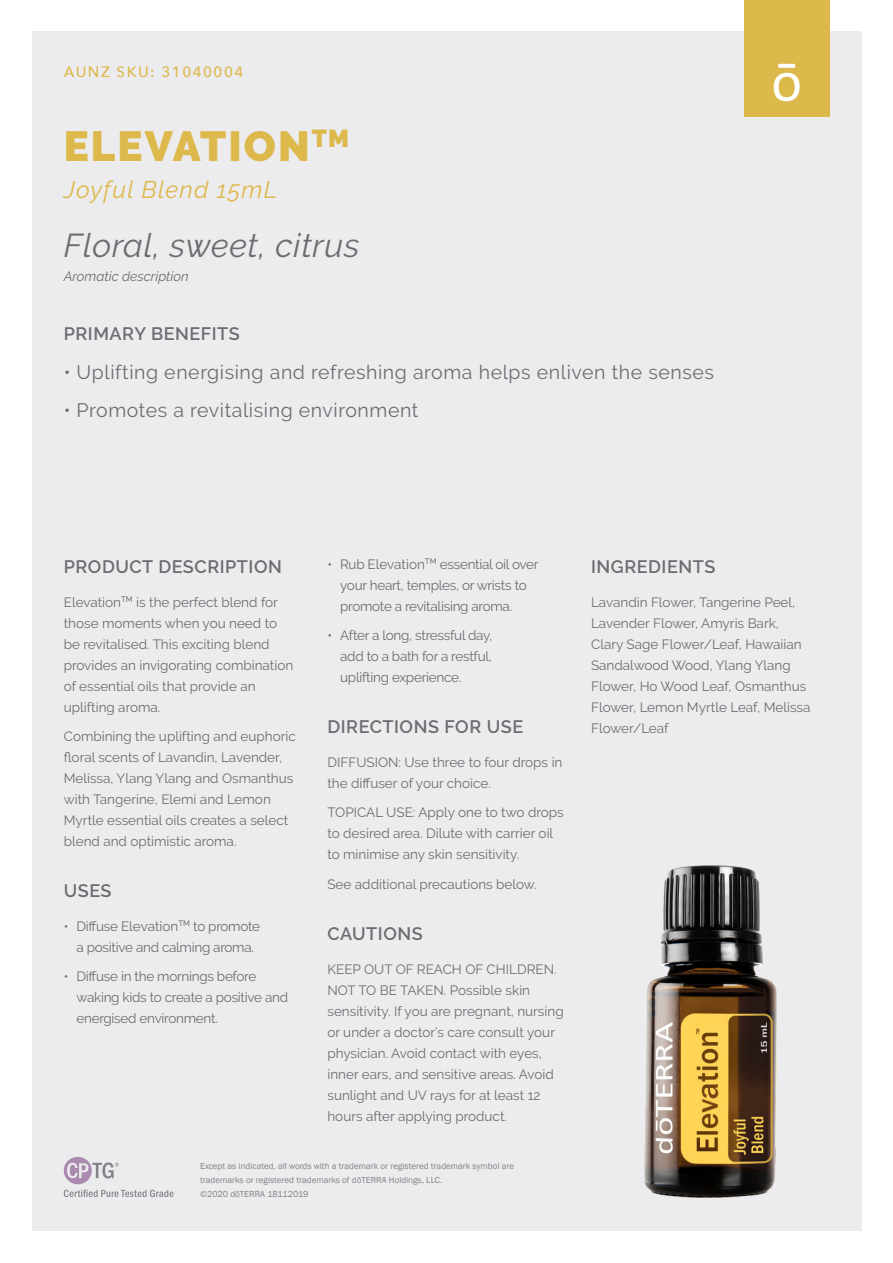
<style>
.page{position:relative;width:893px;height:1263px;background:#fff}
.page>*{position:absolute;margin:0;border:0;box-sizing:border-box;transform-origin:0 0}
.Product_Name{font:900 42px "Raleway";letter-spacing:.05em;color:#ddb84b}
.Armoatic_Description{font:italic 33px "Raleway";letter-spacing:.02em;color:#6c6d70}
.Botanical_Name{font:italic 24px "Raleway";letter-spacing:.05em;color:#ddb84b}
.t1{font:19.5px "Raleway";letter-spacing:.03em;color:#6c6d70}
.SUB_HEADER{font:600 18px "Raleway";letter-spacing:.03em;color:#6c6d70}
.Tag_details{font:500 15px "Avenir Next";letter-spacing:.1em;color:#ddb84b}
.description{font:13.5px/21px "Raleway";color:#6c6d70}
.description-2{font:13.5px/21px "Raleway";letter-spacing:-.02em;color:#6c6d70}
.description-3{font:italic 13.5px "Raleway";color:#6c6d70}
.t2{font:9px/14.1px "Franklin Gothic";color:#808285}
</style>
<div class="page">
<div style="left:32px;top:32px;width:829px;height:1199px;background:#ececee"></div>
<div style="left:744px;top:0;width:85px;height:116px;background:#ddb84b"></div>
<svg style="left:774px;top:64px;width:26px;height:37px"></svg>
<img style="left:644px;top:865px;width:133px;height:332px">
<svg style="left:64px;top:1157px;width:110px;height:40px"></svg>
<p class="Tag_details" style="left:64px;top:59px;width:181px">AUNZ SKU: 31040004</p>
<p class="Product_Name" style="left:64px;top:122px;width:287px">ELEVATION<sup>TM</sup></p>
<p class="Botanical_Name" style="left:64px;top:175px;width:215px">Joyful Blend 15mL</p>
<p class="Armoatic_Description" style="left:64px;top:227px;width:297px">Floral, sweet, citrus</p>
<p class="description-3" style="left:64px;top:269px;width:126px">Aromatic description</p>
<p class="SUB_HEADER" style="left:64px;top:323px;width:178px">PRIMARY BENEFITS</p>
<p class="t1" style="left:64px;top:361px;width:652px">• Uplifting energising and refreshing aroma helps enliven the senses</p>
<p class="t1" style="left:64px;top:399px;width:356px">• Promotes a revitalising environment</p>
<p class="SUB_HEADER" style="left:64px;top:556px;width:220px">PRODUCT DESCRIPTION</p>
<p class="description" style="left:64px;top:591px;width:231px">Elevation<sup>TM</sup> is the perfect blend for those moments when you need to be revitalised. This exciting blend provides an invigorating combination of essential oils that provide an uplifting aroma.</p>
<p class="description" style="left:64px;top:726px;width:234px">Combining the uplifting and euphoric floral scents of Lavandin, Lavender, Melissa, Ylang Ylang and Osmanthus with Tangerine, Elemi and Lemon Myrtle essential oils creates a select blend and optimistic aroma.</p>
<p class="SUB_HEADER" style="left:64px;top:880px;width:49px">USES</p>
<p class="description-2" style="left:64px;top:915px;width:198px;text-align:center">• Diffuse Elevation<sup>TM</sup> to promote a positive and calming aroma.</p>
<p class="description-2" style="left:77px;top:966px;width:213px;text-indent:-13px">• Diffuse in the mornings before waking kids to create a positive and energised environment.</p>
<p class="description-2" style="left:340px;top:553px;width:200px;text-indent:-13px">• Rub Elevation<sup>TM</sup> essential oil over your heart, temples, or wrists to promote a revitalising aroma.</p>
<p class="description" style="left:340px;top:625px;width:154px;text-align:justify;text-indent:-13px">• After a long, stressful day, add to a bath for a restful, uplifting experience.</p>
<p class="SUB_HEADER" style="left:327px;top:716px;width:197px">DIRECTIONS FOR USE</p>
<p class="description" style="left:327px;top:752px;width:237px">DIFFUSION: Use three to four drops in the diffuser of your choice.</p>
<p class="description" style="left:327px;top:802px;width:238px">TOPICAL USE: Apply one to two drops to desired area. Dilute with carrier oil to minimise any skin sensitivity.</p>
<p class="description" style="left:327px;top:874px;width:211px">See additional precautions below.</p>
<p class="SUB_HEADER" style="left:327px;top:923px;width:97px">CAUTIONS</p>
<p class="description" style="left:327px;top:958px;width:238px">KEEP OUT OF REACH OF CHILDREN.<br>NOT TO BE TAKEN. Possible skin sensitivity. If you are pregnant, nursing or under a doctor’s care consult your physician. Avoid contact with eyes, inner ears, and sensitive areas. Avoid sunlight and UV rays for at least 12 hours after applying product.</p>
<p class="t2" style="left:200px;top:1159px;width:315px">Except as indicated, all words with a trademark or registered trademark symbol are trademarks or registered trademarks of dōTERRA Holdings, LLC.<br>©2020 dōTERRA 18112019</p>
<p class="SUB_HEADER" style="left:591px;top:556px;width:126px">INGREDIENTS</p>
<p class="description" style="left:591px;top:591px;width:221px">Lavandin Flower, Tangerine Peel,<br>Lavender Flower, Amyris Bark,<br>Clary Sage Flower/Leaf, Hawaiian<br>Sandalwood Wood, Ylang Ylang<br>Flower, Ho Wood Leaf, Osmanthus<br>Flower, Lemon Myrtle Leaf, Melissa<br>Flower/Leaf</p>
</div>
